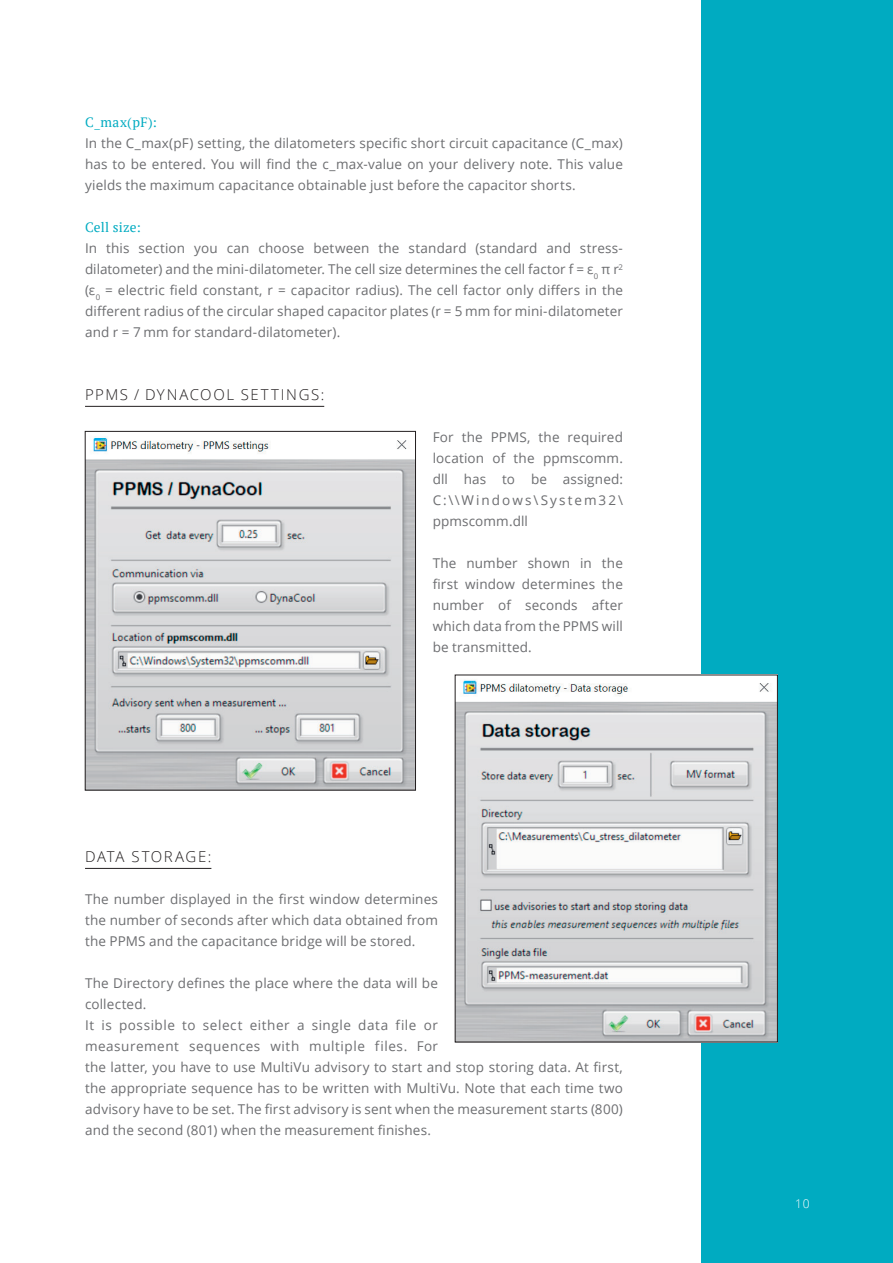
<style>
.page{position:relative;width:893px;height:1263px;background:#fff}
.page>*{position:absolute;margin:0;border:0;box-sizing:border-box;transform-origin:0 0}
.Unterüberschriften{font:300 15px "Open Sans";letter-spacing:.105em;color:#231f20}
.Fließtext_grau{font:13.5px/21px "Open Sans";letter-spacing:.01em;color:#6c6d70;text-align:justify}
.Überschriften_3__Ran{font:13.5px "PT Serif";letter-spacing:.02em;color:#00abc1}
.t1{font:300 12px "Open Sans";color:#fff}
</style>
<div class="page">
<div style="left:702px;top:0;width:191px;height:1263px;background:#00abc1"></div>
<hr style="left:85px;top:406px;width:239px;height:1px;background:#231f20">
<img style="left:87px;top:436px;width:327px;height:352px">
<div style="left:85px;top:431px;width:331px;height:359px;border:1px solid #231f20"></div>
<img style="left:457px;top:677px;width:318px;height:363px">
<hr style="left:85px;top:868px;width:126px;height:1px;background:#231f20">
<p class="Überschriften_3__Ran" style="left:85px;top:114px;width:74px">C_max(pF):</p>
<p class="Fließtext_grau" style="left:85px;top:133px;width:539px">In the C_max(pF) setting, the dilatometers specific short circuit capacitance (C_max) has to be entered. You will find the c_max-value on your delivery note. This value yields the maximum capacitance obtainable just before the capacitor shorts.</p>
<p class="Überschriften_3__Ran" style="left:85px;top:219px;width:57px">Cell size:</p>
<p class="Fließtext_grau" style="left:85px;top:238px;width:539px">In this section you can choose between the standard (standard and stress&shy;dilatometer) and the mini-dilatometer. The cell size determines the cell factor f = ε<sub>0</sub> π r<sup>2 </sup>(ε<sub>0</sub> = electric field constant, r = capacitor radius). The cell factor only differs in the different radius of the circular shaped capacitor plates (r = 5 mm for mini-dilatometer and r = 7 mm for standard-dilatometer).</p>
<p class="Unterüberschriften" style="left:85px;top:385px;width:241px">PPMS / DYNACOOL SETTINGS:</p>
<p class="Fließtext_grau" style="left:433px;top:427px;width:192px">For the PPMS, the required location of the ppmscomm. dll has to be assigned:<br>C:\\Windows\System32\ ppmscomm.dll</p>
<p class="Fließtext_grau" style="left:433px;top:553px;width:192px">The number shown in the first window determines the number of seconds after which data from the PPMS will be transmitted.</p>
<p class="Unterüberschriften" style="left:85px;top:847px;width:128px">DATA STORAGE:</p>
<p class="Fließtext_grau" style="left:85px;top:889px;width:354px">The number displayed in the first window determines the number of seconds after which data obtained from the PPMS and the capacitance bridge will be stored.</p>
<p class="Fließtext_grau" style="left:85px;top:973px;width:354px">The Directory defines the place where the data will be collected.</p>
<p class="Fließtext_grau" style="left:85px;top:1015px;width:539px;text-align:left">It is possible to select either a single data file or<br>measurement sequences with multiple files. For<br>the latter, you have to use MultiVu advisory to start and stop storing data. At first, the appropriate sequence has to be written with MultiVu. Note that each time two advisory have to be set. The first advisory is sent when the measurement starts (800) and the second (801) when the measurement finishes.</p>
<p class="t1" style="left:795px;top:1195px;width:16px">10</p>
</div>
